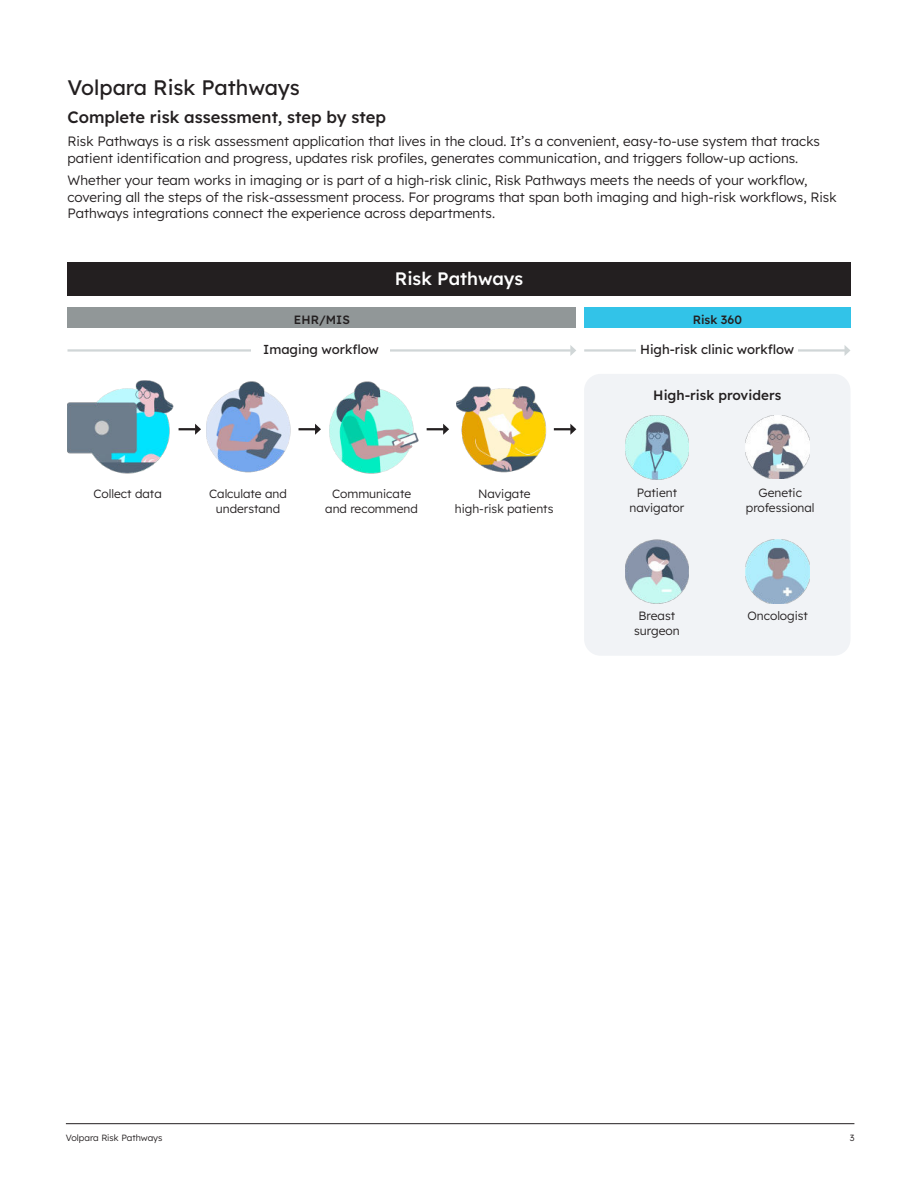
<style>
.page{position:relative;width:918px;height:1188px;background:#fff}
.page>*{position:absolute;margin:0;border:0;box-sizing:border-box;transform-origin:0 0}
.t1{font:21px "Lexend";color:#231f20}
.t2{font:500 18px "Lexend";color:#fff}
.t3{font:500 16.5px "Lexend";color:#231f20}
.t4{font:300 13.5px/16.5px "Lexend";color:#231f20}
.t5{font:500 13.5px "Lexend";color:#231f20}
.t6{font:13.05px "Lexend";color:#231f20}
.t7{font:300 12px/15px "Lexend";color:#231f20;text-align:center}
.t8{font:500 12px "Lexend";color:#231f20}
.t9{font:300 9px "Lexend";color:#231f20}
</style>
<div class="page">
<hr style="left:66px;top:1123px;width:788px;height:1px;background:#231f20">
<img style="left:68px;top:380px;width:105px;height:94px">
<img style="left:206px;top:381px;width:84px;height:92px">
<img style="left:329px;top:381px;width:89px;height:93px">
<img style="left:456px;top:386px;width:91px;height:87px">
<svg style="left:179px;top:424px;width:22px;height:11px"></svg>
<svg style="left:299px;top:424px;width:22px;height:11px"></svg>
<svg style="left:427px;top:424px;width:22px;height:11px"></svg>
<div style="left:68px;top:262px;width:783px;height:34px;background:#231f20"></div>
<svg style="left:554px;top:424px;width:22px;height:11px"></svg>
<div style="left:584px;top:374px;width:267px;height:282px;background:#f1f3f6;border-radius:17px"></div>
<img style="left:746px;top:540px;width:64px;height:63px">
<img style="left:625px;top:540px;width:64px;height:63px">
<img style="left:625px;top:415px;width:64px;height:64px">
<img style="left:746px;top:415px;width:64px;height:64px">
<hr style="left:68px;top:349px;width:503px;height:3px;background:#d0d6d7">
<svg style="left:570px;top:345px;width:6px;height:11px"></svg>
<div style="left:252px;top:341px;width:138px;height:20px;background:#fff"></div>
<hr style="left:584px;top:349px;width:261px;height:3px;background:#d0d6d7">
<svg style="left:845px;top:345px;width:5px;height:10px"></svg>
<div style="left:636px;top:341px;width:162px;height:20px;background:#fff"></div>
<div style="left:68px;top:308px;width:508px;height:20px;background:#919798"></div>
<div style="left:584px;top:308px;width:267px;height:20px;background:#32c3e8"></div>
<h1 class="t1" style="left:68px;top:79px;width:234px">Volpara Risk Pathways</h1>
<p class="t3" style="left:68px;top:110px;width:320px">Complete risk assessment, step by step</p>
<p class="t4" style="left:68px;top:134px;width:754px">Risk Pathways is a risk assessment application that lives in the cloud. It’s a convenient, easy-to-use system that tracks patient identification and progress, updates risk profiles, generates communication, and triggers follow-up actions.</p>
<p class="t4" style="left:68px;top:171px;width:771px">Whether your team works in imaging or is part of a high-risk clinic, Risk Pathways meets the needs of your workflow, covering all the steps of the risk-assessment process. For programs that span both imaging and high-risk workflows, Risk<br>Pathways integrations connect the experience across departments.</p>
<h2 class="t2" style="left:395px;top:271px;width:130px">Risk Pathways</h2>
<p class="t8" style="left:294px;top:314px;width:57px">EHR/MIS</p>
<p class="t8" style="left:693px;top:314px;width:51px">Risk 360</p>
<p class="t6" style="left:263px;top:340px;width:117px">Imaging workflow</p>
<p class="t6" style="left:640px;top:340px;width:156px">High-risk clinic workflow</p>
<p class="t7" style="left:94px;top:488px;width:70px">Collect data</p>
<p class="t7" style="left:209px;top:488px;width:79px">Calculate and understand</p>
<p class="t7" style="left:325px;top:488px;width:94px">Communicate and recommend</p>
<p class="t7" style="left:455px;top:486px;width:100px">Navigate high-risk patients</p>
<p class="t5" style="left:653px;top:390px;width:129px">High-risk providers</p>
<p class="t7" style="left:629px;top:487px;width:56px">Patient navigator</p>
<p class="t7" style="left:634px;top:607px;width:47px">Breast surgeon</p>
<p class="t7" style="left:746px;top:486px;width:70px">Genetic professional</p>
<p class="t7" style="left:747px;top:607px;width:62px">Oncologist</p>
<p class="t9" style="left:66px;top:1134px;width:98px">Volpara Risk Pathways</p>
<p class="t9" style="left:850px;top:1134px;width:6px">3</p>
</div>
